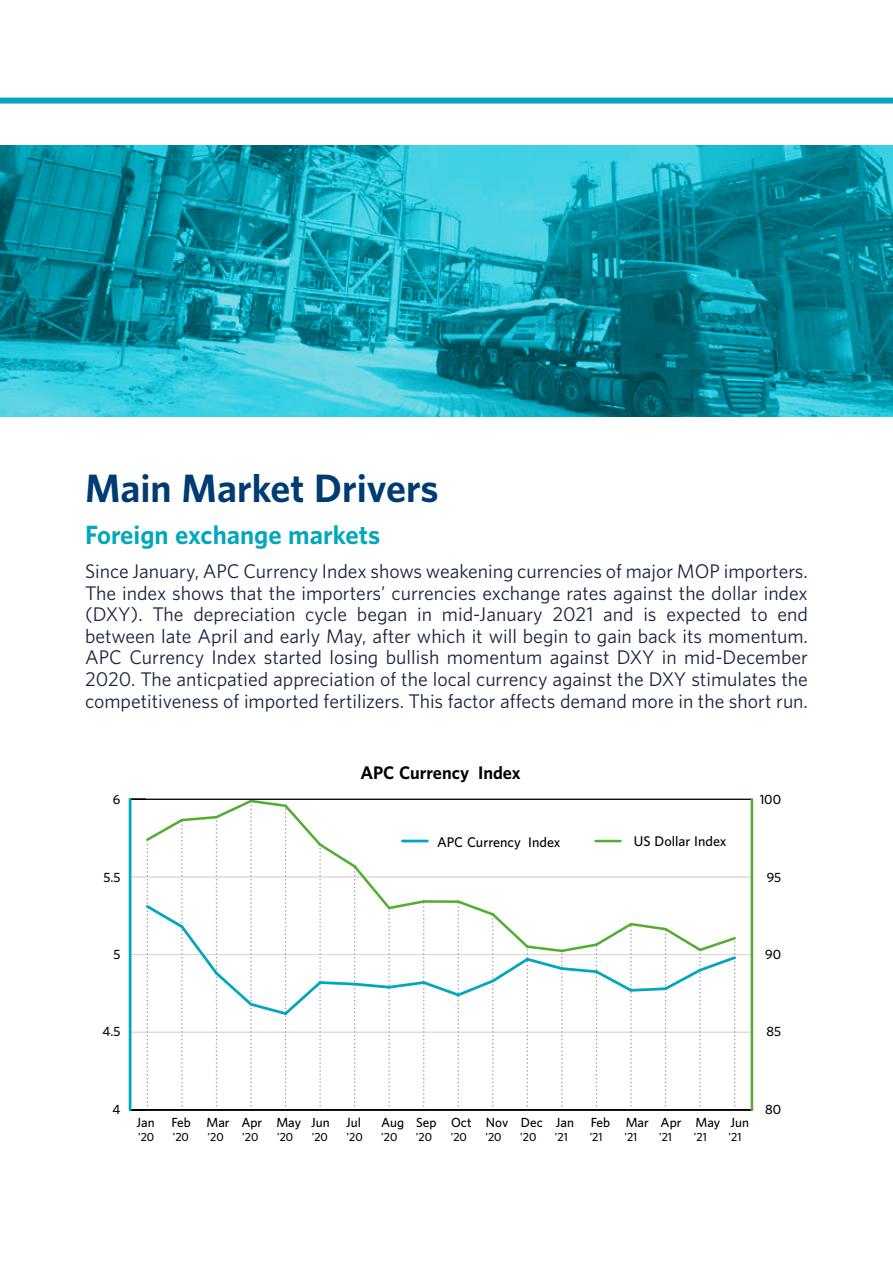
<style>
.page{position:relative;width:893px;height:1263px;background:#fff}
.page>*{position:absolute;margin:0;border:0;box-sizing:border-box;transform-origin:0 0}
.t1{font:700 36px "UNFPA";color:#003b73}
.t2{font:700 24px "UNFPA";color:#00a7bd}
.t3{font:18px/21.6px "UNFPA Text";color:#18233e;text-align:justify}
.t4{font:700 16.5px "UNFPA";color:#000}
.t5{font:600 12.75px "UNFPA";color:#000}
.t6{font:600 12px "UNFPA";color:#000}
.t7{font:600 10.5px "UNFPA";color:#000}
</style>
<div class="page">
<div style="left:0;top:98px;width:893px;height:6px;background:#00a7bd"></div>
<img style="left:0;top:145px;width:893px;height:272px">
<svg style="left:130px;top:798px;width:608px;height:310px"></svg>
<hr style="left:129px;top:799px;width:2px;height:311px;background:#00a7bd">
<hr style="left:751px;top:799px;width:2px;height:311px;background:#52ae32">
<h1 class="t1" style="left:85px;top:464px;width:355px">Main Market Drivers</h1>
<h2 class="t2" style="left:85px;top:518px;width:297px">Foreign exchange markets</h2>
<p class="t3" style="left:85px;top:560px;width:724px">Since January, APC Currency Index shows weakening currencies of major MOP importers.<br>The index shows that the importers’ currencies exchange rates against the dollar index (DXY). The depreciation cycle began in mid-January 2021 and is expected to end between late April and early May, after which it will begin to gain back its momentum.<br>APC Currency Index started losing bullish momentum against DXY in mid-December 2020. The anticpatied appreciation of the local currency against the DXY stimulates the competitiveness of imported fertilizers. This factor affects demand more in the short run.</p>
<p class="t4" style="left:360px;top:761px;width:162px">APC Currency Index</p>
<p class="t6" style="left:113px;top:791px;width:9px">6</p>
<p class="t6" style="left:760px;top:791px;width:23px">100</p>
<p class="t5" style="left:437px;top:833px;width:125px">APC Currency Index</p>
<p class="t5" style="left:634px;top:833px;width:94px">US Dollar Index</p>
<p class="t6" style="left:103px;top:869px;width:18px">5.5</p>
<p class="t6" style="left:767px;top:869px;width:16px">95</p>
<p class="t6" style="left:113px;top:946px;width:8px">5</p>
<p class="t6" style="left:765px;top:946px;width:17px">90</p>
<p class="t6" style="left:102px;top:1024px;width:19px">4.5</p>
<p class="t6" style="left:766px;top:1024px;width:16px">85</p>
<p class="t6" style="left:112px;top:1101px;width:9px">4</p>
<p class="t6" style="left:137px;top:1114px;width:20px">Jan</p>
<p class="t6" style="left:172px;top:1114px;width:21px">Feb</p>
<p class="t6" style="left:206px;top:1114px;width:125px">Mar Apr May Jun</p>
<p class="t6" style="left:346px;top:1114px;width:16px">Jul</p>
<p class="t6" style="left:381px;top:1114px;width:194px">Aug Sep Oct Nov Dec Jan</p>
<p class="t6" style="left:591px;top:1114px;width:21px">Feb</p>
<p class="t6" style="left:626px;top:1114px;width:125px">Mar Apr May Jun</p>
<p class="t7" style="left:138px;top:1129px;width:18px">’20</p>
<p class="t7" style="left:173px;top:1129px;width:18px">’20</p>
<p class="t7" style="left:208px;top:1129px;width:18px">’20</p>
<p class="t7" style="left:242px;top:1129px;width:18px">’20</p>
<p class="t7" style="left:277px;top:1129px;width:18px">’20</p>
<p class="t7" style="left:312px;top:1129px;width:18px">’20</p>
<p class="t7" style="left:346px;top:1129px;width:18px">’20</p>
<p class="t7" style="left:381px;top:1129px;width:18px">’20</p>
<p class="t7" style="left:416px;top:1129px;width:18px">’20</p>
<p class="t7" style="left:451px;top:1129px;width:18px">’20</p>
<p class="t7" style="left:485px;top:1129px;width:18px">’20</p>
<p class="t7" style="left:520px;top:1129px;width:18px">’20</p>
<p class="t7" style="left:555px;top:1129px;width:14px">’21</p>
<p class="t7" style="left:590px;top:1129px;width:14px">’21</p>
<p class="t7" style="left:624px;top:1129px;width:14px">’21</p>
<p class="t7" style="left:659px;top:1129px;width:14px">’21</p>
<p class="t7" style="left:694px;top:1129px;width:14px">’21</p>
<p class="t7" style="left:729px;top:1129px;width:14px">’21</p>
<p class="t6" style="left:765px;top:1101px;width:18px">80</p>
</div>
